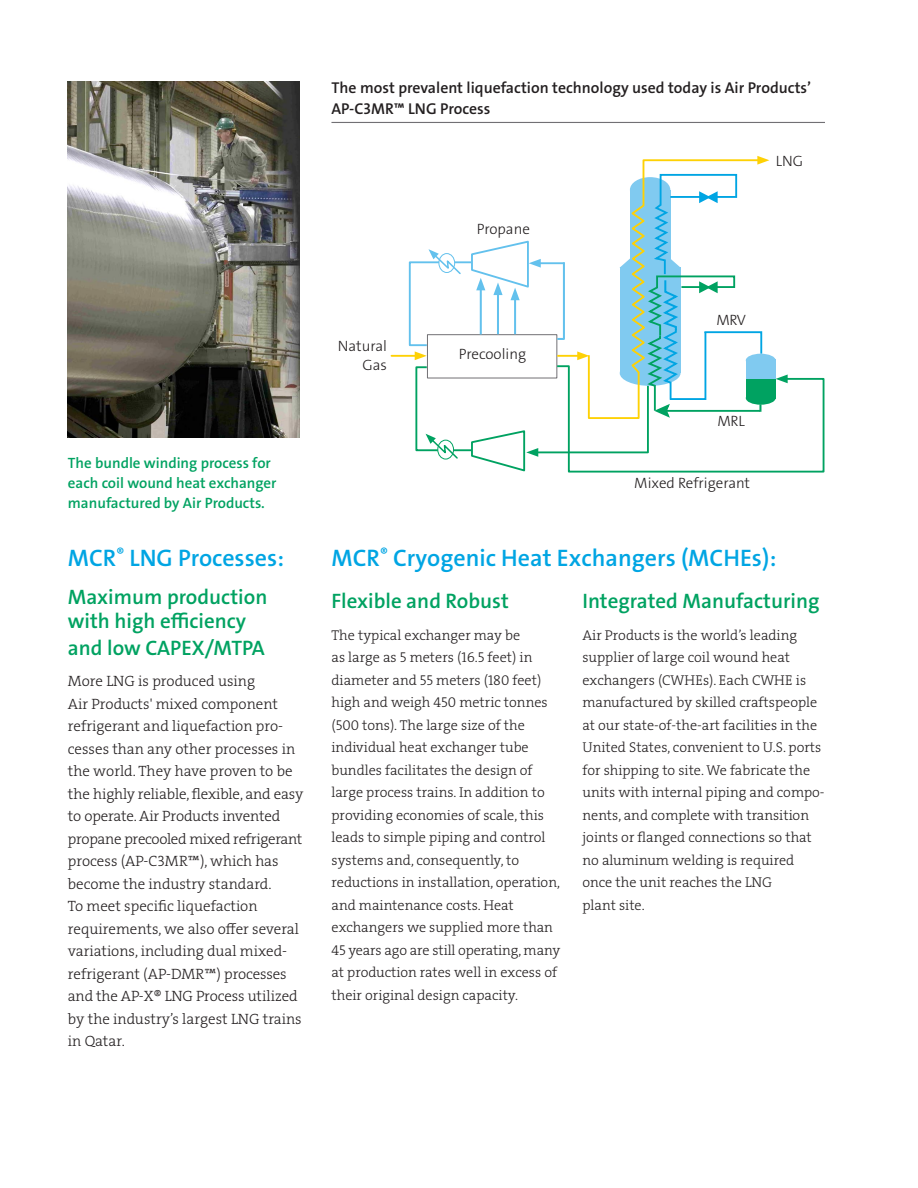
<style>
.page{position:relative;width:918px;height:1188px;background:#fff}
.page>*{position:absolute;margin:0;border:0;box-sizing:border-box;transform-origin:0 0}
.t1{font:600 24px "The Sans LF";color:#00a5e3}
.t2{font:600 21px/24px "The Sans LF";color:#00a261}
.t3{font:600 15.75px/21.8px "The Sans LF";color:#231f20}
.t4{font:15px/22.5px "The Serif LP3 Lig";color:#231f20}
.t5{font:600 15px/20.2px "The Sans LF";color:#00a261}
.t6{font:300 15px/18.8px "The Sans LF";color:#231f20;text-align:right}
.t7{font:14.25px/22.5px "The Serif LP3 Lig";color:#231f20}
</style>
<div class="page">
<hr style="left:331px;top:122px;width:494px;height:1px;background:#717074">
<hr style="left:391px;top:355px;width:27px;height:2px;background:#fed105">
<svg style="left:642px;top:159px;width:115px;height:14px"></svg>
<svg style="left:757px;top:156px;width:12px;height:9px"></svg>
<svg style="left:408px;top:173px;width:417px;height:300px"></svg>
<div style="left:746px;top:360px;width:30px;height:38px;background:#80caf0"></div>
<div style="left:746px;top:354px;width:30px;height:13px;background:#80caf0;border-radius:50%"></div>
<div style="left:746px;top:379px;width:30px;height:19px;background:#00a261"></div>
<div style="left:746px;top:391px;width:30px;height:14px;background:#00a261;border-radius:50%"></div>
<img style="left:67px;top:81px;width:233px;height:357px">
<p class="t3" style="left:331px;top:77px;width:481px">The most prevalent liquefaction technology used today is Air Products’<br>AP-C3MR™ LNG Process</p>
<p class="t6" style="left:477px;top:220px;width:55px">Propane</p>
<p class="t6" style="left:776px;top:151px;width:29px">LNG</p>
<p class="t5" style="left:68px;top:453px;width:210px">The bundle winding process for each coil wound heat exchanger manufactured by Air Products.</p>
<h1 class="t1" style="left:68px;top:543px;width:218px">MCR<sup>®</sup> LNG Processes:</h1>
<h2 class="t2" style="left:68px;top:585px;width:201px">Maximum production with high efficiency</h2>
<h2 class="t2" style="left:68px;top:636px;width:199px">and low CAPEX/MTPA</h2>
<p class="t4" style="left:68px;top:670px;width:237px">More LNG is produced using<br>Air Products' mixed component refrigerant and liquefaction pro&shy;cesses than any other processes in the world. They have proven to be the highly reliable, flexible, and easy to operate. Air Products invented propane precooled mixed refrigerant process (AP-C3MR™), which has become the industry standard.<br>To meet specific liquefaction requirements, we also offer several variations, including dual mixed&shy;refrigerant (AP-DMR™) processes and the AP-X® LNG Process utilized by the industry’s largest LNG trains in Qatar.</p>
<p class="t6" style="left:338px;top:337px;width:51px">Natural<br>Gas</p>
<p class="t6" style="left:459px;top:345px;width:69px">Precooling</p>
<p class="t6" style="left:716px;top:310px;width:31px">MRV</p>
<p class="t6" style="left:717px;top:412px;width:29px">MRL</p>
<p class="t6" style="left:634px;top:474px;width:117px">Mixed Refrigerant</p>
<h1 class="t1" style="left:332px;top:543px;width:446px">MCR<sup>®</sup> Cryogenic Heat Exchangers (MCHEs):</h1>
<h2 class="t2" style="left:332px;top:589px;width:179px">Flexible and Robust</h2>
<p class="t7" style="left:332px;top:624px;width:230px">The typical exchanger may be<br>as large as 5 meters (16.5 feet) in diameter and 55 meters (180 feet) high and weigh 450 metric tonnes (500 tons). The large size of the individual heat exchanger tube bundles facilitates the design of large process trains. In addition to providing economies of scale, this leads to simple piping and control systems and, consequently, to reductions in installation, operation, and maintenance costs. Heat exchangers we supplied more than 45 years ago are still operating, many at production rates well in excess of their original design capacity.</p>
<h2 class="t2" style="left:582px;top:589px;width:239px">Integrated Manufacturing</h2>
<p class="t7" style="left:582px;top:624px;width:244px">Air Products is the world’s leading supplier of large coil wound heat exchangers (CWHEs). Each CWHE is manufactured by skilled craftspeople at our state-of-the-art facilities in the United States, convenient to U.S. ports for shipping to site. We fabricate the units with internal piping and compo&shy;nents, and complete with transition joints or flanged connections so that no aluminum welding is required once the unit reaches the LNG<br>plant site.</p>
</div>
